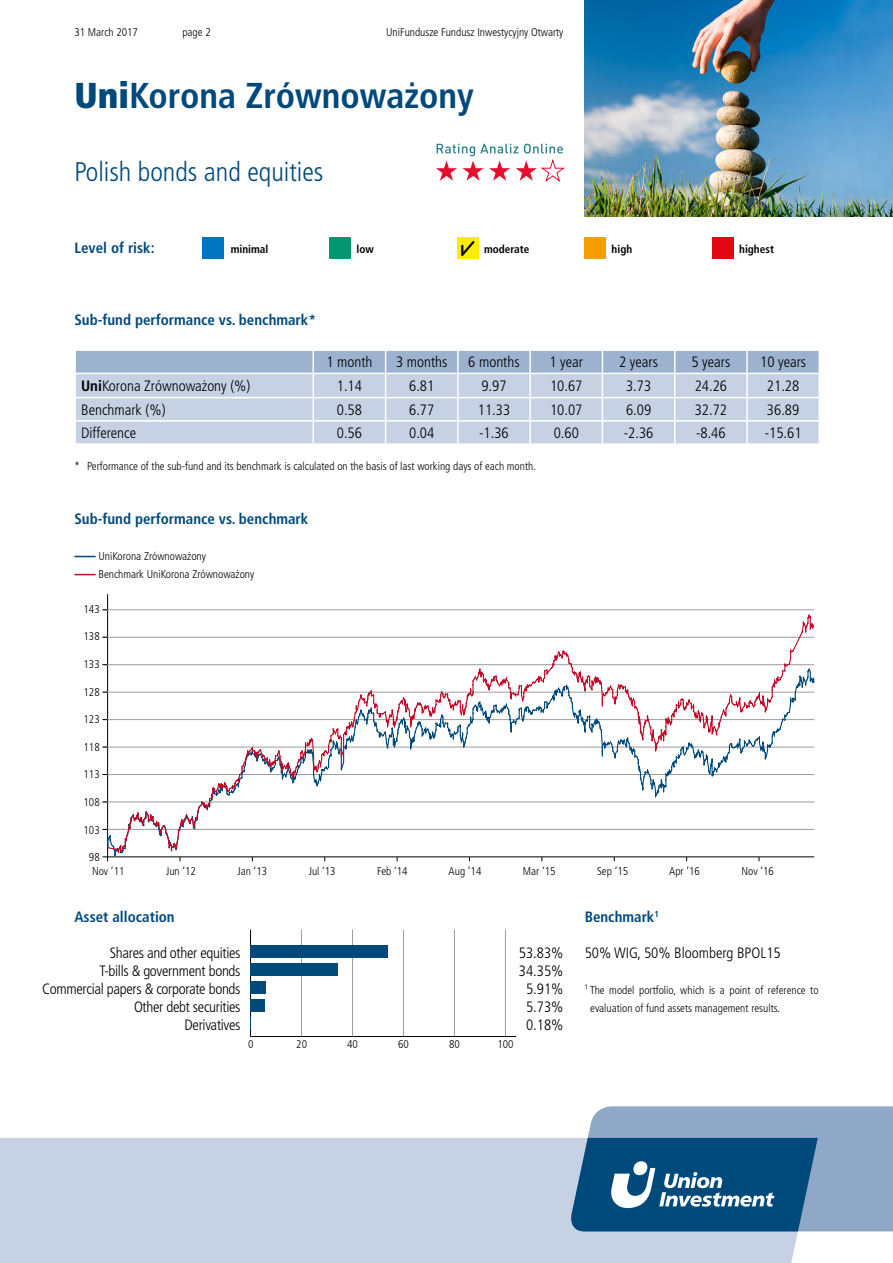
<style>
.page{position:relative;width:893px;height:1263px;background:#fff}
.page>*{position:absolute;margin:0;border:0;box-sizing:border-box;transform-origin:0 0}
.t1{font:700 condensed 36px "Frutiger LT Pro";color:#00497b}
.t2{font:300 condensed 27px "Frutiger LT Pro";color:#00497b}
._04_Copy_10_pt{font:300 condensed 15px "Frutiger LT Pro";letter-spacing:-.02em;color:#000}
._03_Subhead_10_pt{font:700 condensed 15px "Frutiger LT Pro";color:#00497b}
.tabela_wynikow{font:300 condensed 15px "Frutiger LT Pro";color:#000}
._04_Copy_10_pt-2{font:300 condensed 15px "Frutiger LT Pro";color:#000}
._07_Issue_details__p{font:300 condensed 11.25px/18px "Frutiger LT Pro";color:#000}
.wykres_poziom{font:300 condensed 11.25px "Frutiger LT Pro";color:#000}
.t3{font:700 condensed 11.25px "Frutiger LT Pro";color:#000}
.wykres_pion{font:300 condensed 11.25px "Frutiger LT Pro";color:#000}
.s1{font-weight:900}
.s2{font-weight:700}
</style>
<div class="page">
<div style="left:202px;top:238px;width:21px;height:21px;background:#0075bf"></div>
<div style="left:330px;top:238px;width:21px;height:21px;background:#009770"></div>
<div style="left:457px;top:238px;width:21px;height:21px;background:#ffed00"></div>
<svg style="left:461px;top:241px;width:13px;height:15px"></svg>
<div style="left:585px;top:238px;width:21px;height:21px;background:#f59c00"></div>
<div style="left:712px;top:238px;width:21px;height:21px;background:#e30613"></div>
<div style="left:0;top:1138px;width:818px;height:125px;background:#c6d1e4"></div>
<svg style="left:568px;top:1106px;width:325px;height:125px;background:#5583a8"></svg>
<svg style="left:436px;top:144px;width:128px;height:38px"></svg>
<img style="left:585px;top:0;width:308px;height:217px">
<svg style="left:75px;top:350px;width:744px;height:94px;background:#c1cde1"></svg>
<hr style="left:457px;top:374px;width:2px;height:23px;background:#fff">
<hr style="left:386px;top:397px;width:72px;height:1px;background:#fff">
<svg style="left:74px;top:556px;width:22px;height:1px"></svg>
<svg style="left:74px;top:574px;width:22px;height:1px"></svg>
<hr style="left:250px;top:1036px;width:266px;height:1px;background:#000">
<hr style="left:301px;top:930px;width:1px;height:106px;background:#9d9d9c">
<hr style="left:352px;top:930px;width:1px;height:106px;background:#9d9d9c">
<hr style="left:403px;top:930px;width:1px;height:106px;background:#9d9d9c">
<hr style="left:454px;top:930px;width:1px;height:106px;background:#9d9d9c">
<hr style="left:505px;top:930px;width:1px;height:106px;background:#9d9d9c">
<hr style="left:250px;top:930px;width:1px;height:106px;background:#000">
<hr style="left:107px;top:594px;width:1px;height:267px;background:#000">
<hr style="left:103px;top:857px;width:711px;height:1px;background:#000">
<hr style="left:103px;top:609px;width:711px;height:1px;background:#9d9d9c">
<svg style="left:106px;top:691px;width:709px;height:166px"></svg>
<svg style="left:107px;top:614px;width:708px;height:239px"></svg>
<div style="left:250px;top:945px;width:138px;height:13px;background:#00497b"></div>
<div style="left:250px;top:963px;width:88px;height:13px;background:#00497b"></div>
<div style="left:250px;top:981px;width:15px;height:13px;background:#00497b"></div>
<div style="left:250px;top:999px;width:15px;height:13px;background:#00497b"></div>
<svg style="left:250px;top:1017px;width:1px;height:13px"></svg>
<p class="_07_Issue_details__p" style="left:74px;top:23px;width:65px">31 March 2017</p>
<p class="_07_Issue_details__p" style="left:182px;top:23px;width:30px">page 2</p>
<p class="_07_Issue_details__p" style="left:386px;top:23px;width:179px">UniFundusze Fundusz Inwestycyjny Otwarty</p>
<h1 class="t1" style="left:74px;top:75px;width:401px"><span class="s1">Uni</span>Korona Zrównoważony</h1>
<h2 class="t2" style="left:74px;top:156px;width:251px">Polish bonds and equities</h2>
<h3 class="_03_Subhead_10_pt" style="left:74px;top:239px;width:82px">Level of risk:</h3>
<p class="t3" style="left:231px;top:242px;width:39px">minimal</p>
<p class="t3" style="left:356px;top:242px;width:19px">low</p>
<p class="t3" style="left:484px;top:242px;width:47px">moderate</p>
<p class="t3" style="left:612px;top:242px;width:22px">high</p>
<p class="t3" style="left:739px;top:242px;width:36px">highest</p>
<p class="_03_Subhead_10_pt" style="left:74px;top:311px;width:243px">Sub-fund performance vs. benchmark*</p>
<p class="_04_Copy_10_pt" style="left:326px;top:354px;width:48px">1 month</p>
<p class="_04_Copy_10_pt" style="left:396px;top:354px;width:53px">3 months</p>
<p class="_04_Copy_10_pt" style="left:468px;top:354px;width:53px">6 months</p>
<p class="_04_Copy_10_pt" style="left:549px;top:354px;width:35px">1 year</p>
<p class="_04_Copy_10_pt" style="left:619px;top:354px;width:40px">2 years</p>
<p class="_04_Copy_10_pt" style="left:691px;top:354px;width:40px">5 years</p>
<p class="_04_Copy_10_pt" style="left:760px;top:354px;width:48px">10 years</p>
<p class="_04_Copy_10_pt-2" style="left:81px;top:377px;width:171px"><span class="s2">Uni</span>Korona Zrównoważony (%)</p>
<p class="tabela_wynikow" style="left:337px;top:377px;width:27px">1.14</p>
<p class="tabela_wynikow" style="left:409px;top:377px;width:27px">6.81</p>
<p class="tabela_wynikow" style="left:481px;top:377px;width:27px">9.97</p>
<p class="tabela_wynikow" style="left:550px;top:377px;width:34px">10.67</p>
<p class="tabela_wynikow" style="left:626px;top:377px;width:27px">3.73</p>
<p class="tabela_wynikow" style="left:695px;top:377px;width:34px">24.26</p>
<p class="tabela_wynikow" style="left:767px;top:377px;width:34px">21.28</p>
<p class="_04_Copy_10_pt-2" style="left:81px;top:401px;width:86px">Benchmark (%)</p>
<p class="tabela_wynikow" style="left:337px;top:401px;width:27px">0.58</p>
<p class="tabela_wynikow" style="left:409px;top:401px;width:27px">6.77</p>
<p class="tabela_wynikow" style="left:478px;top:401px;width:34px">11.33</p>
<p class="tabela_wynikow" style="left:550px;top:401px;width:34px">10.07</p>
<p class="tabela_wynikow" style="left:626px;top:401px;width:27px">6.09</p>
<p class="tabela_wynikow" style="left:695px;top:401px;width:34px">32.72</p>
<p class="tabela_wynikow" style="left:767px;top:401px;width:34px">36.89</p>
<p class="_04_Copy_10_pt-2" style="left:81px;top:424px;width:57px">Difference</p>
<p class="tabela_wynikow" style="left:337px;top:424px;width:27px">0.56</p>
<p class="tabela_wynikow" style="left:409px;top:424px;width:27px">0.04</p>
<p class="tabela_wynikow" style="left:479px;top:424px;width:31px">-1.36</p>
<p class="tabela_wynikow" style="left:554px;top:424px;width:27px">0.60</p>
<p class="tabela_wynikow" style="left:624px;top:424px;width:31px">-2.36</p>
<p class="tabela_wynikow" style="left:696px;top:424px;width:31px">-8.46</p>
<p class="tabela_wynikow" style="left:765px;top:424px;width:38px">-15.61</p>
<p class="_07_Issue_details__p" style="left:74px;top:457px;width:463px">* Performance of the sub-fund and its benchmark is calculated on the basis of last working days of each month.</p>
<p class="_03_Subhead_10_pt" style="left:74px;top:510px;width:235px">Sub-fund performance vs. benchmark</p>
<p class="_07_Issue_details__p" style="left:98px;top:547px;width:109px">UniKorona Zrównoważony</p>
<p class="_07_Issue_details__p" style="left:98px;top:566px;width:157px">Benchmark UniKorona Zrównoważony</p>
<p class="wykres_pion" style="left:84px;top:602px;width:18px">143</p>
<p class="wykres_pion" style="left:84px;top:630px;width:18px">138</p>
<p class="wykres_pion" style="left:84px;top:658px;width:18px">133</p>
<p class="wykres_pion" style="left:84px;top:685px;width:18px">128</p>
<p class="wykres_pion" style="left:84px;top:713px;width:18px">123</p>
<p class="wykres_pion" style="left:84px;top:740px;width:18px">118</p>
<p class="wykres_pion" style="left:84px;top:768px;width:18px">113</p>
<p class="wykres_pion" style="left:84px;top:796px;width:18px">108</p>
<p class="wykres_pion" style="left:84px;top:823px;width:18px">103</p>
<p class="wykres_pion" style="left:89px;top:851px;width:12px">98</p>
<p class="wykres_poziom" style="left:92px;top:864px;width:34px">Nov ’11</p>
<p class="wykres_poziom" style="left:166px;top:864px;width:31px">Jun ’12</p>
<p class="wykres_poziom" style="left:238px;top:864px;width:31px">Jan ’13</p>
<p class="wykres_poziom" style="left:309px;top:864px;width:29px">Jul ’13</p>
<p class="wykres_poziom" style="left:377px;top:864px;width:32px">Feb ’14</p>
<p class="wykres_poziom" style="left:449px;top:864px;width:34px">Aug ’14</p>
<p class="wykres_poziom" style="left:523px;top:864px;width:34px">Mar ’15</p>
<p class="wykres_poziom" style="left:597px;top:864px;width:32px">Sep ’15</p>
<p class="wykres_poziom" style="left:669px;top:864px;width:32px">Apr ’16</p>
<p class="wykres_poziom" style="left:741px;top:864px;width:34px">Nov ’16</p>
<p class="_03_Subhead_10_pt" style="left:74px;top:908px;width:102px">Asset allocation</p>
<p class="_03_Subhead_10_pt" style="left:585px;top:908px;width:76px">Benchmark<sup>1</sup></p>
<p class="_04_Copy_10_pt-2" style="left:585px;top:944px;width:198px">50% WIG, 50% Bloomberg BPOL15</p>
<p class="_07_Issue_details__p" style="left:590px;top:981px;width:230px;text-indent:-6px">¹ The model portfolio, which is a point of reference to evaluation of fund assets management results.</p>
<p class="_04_Copy_10_pt" style="left:110px;top:944px;width:132px">Shares and other equities</p>
<p class="_04_Copy_10_pt" style="left:100px;top:962px;width:142px">T-bills &amp; government bonds</p>
<p class="_04_Copy_10_pt" style="left:42px;top:980px;width:200px">Commercial papers &amp; corporate bonds</p>
<p class="_04_Copy_10_pt" style="left:134px;top:998px;width:108px">Other debt securities</p>
<p class="_04_Copy_10_pt" style="left:185px;top:1016px;width:57px">Derivatives</p>
<p class="_04_Copy_10_pt" style="left:519px;top:944px;width:46px">53.83%</p>
<p class="_04_Copy_10_pt" style="left:519px;top:962px;width:46px">34.35%</p>
<p class="_04_Copy_10_pt" style="left:526px;top:980px;width:39px">5.91%</p>
<p class="_04_Copy_10_pt" style="left:526px;top:998px;width:39px">5.73%</p>
<p class="_04_Copy_10_pt" style="left:526px;top:1016px;width:39px">0.18%</p>
<p class="_07_Issue_details__p" style="left:248px;top:1035px;width:7px">0</p>
<p class="_07_Issue_details__p" style="left:296px;top:1035px;width:12px">20</p>
<p class="_07_Issue_details__p" style="left:347px;top:1035px;width:12px">40</p>
<p class="_07_Issue_details__p" style="left:398px;top:1035px;width:12px">60</p>
<p class="_07_Issue_details__p" style="left:449px;top:1035px;width:12px">80</p>
<p class="_07_Issue_details__p" style="left:497px;top:1035px;width:18px">100</p>
</div>
